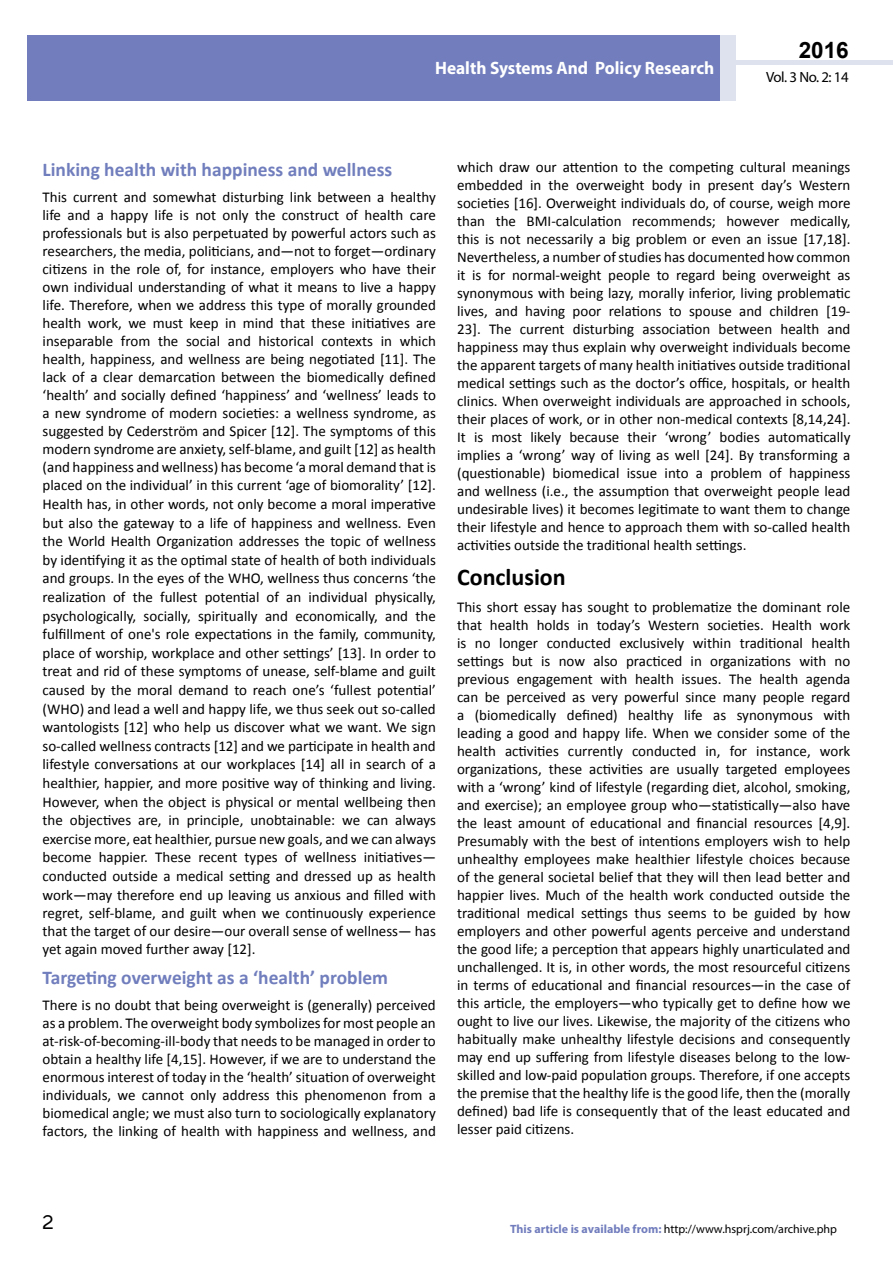
<style>
.page{position:relative;width:893px;height:1263px;background:#fff}
.page>*{position:absolute;margin:0;border:0;box-sizing:border-box;transform-origin:0 0}
.t1{font:25.5px "Tunga";color:#000}
.t2{font:700 24px "Calibri";color:#000}
.t3{font:700 22.5px "Arial";color:#000}
.t4{font:700 19.5px "Calibri";color:#717ebd}
.t5{font:700 18px "Myriad Pro";color:#fff;scale:.96 1}
.t6{font:15px/18px "Calibri";color:#000;text-align:justify}
.t7{font:14.85px "Myriad Pro";letter-spacing:-.03em;color:#000}
.t8{font:12px "Myriad Pro";color:#000}
.s1{font-weight:700;color:#717dbd}
</style>
<div class="page">
<div style="left:27px;top:35px;width:694px;height:66px;background:#717dbd"></div>
<div style="left:720px;top:35px;width:16px;height:66px;background:#dee1ee"></div>
<div style="left:736px;top:60px;width:157px;height:5px;background:#dee1ee"></div>
<p class="t5" style="left:435px;top:57px;width:292px">Health Systems And Policy Research</p>
<h3 class="t3" style="left:799px;top:35px;width:52px">2016</h3>
<p class="t7" style="left:766px;top:68px;width:84px">Vol. 3 No. 2: 14</p>
<h3 class="t4" style="left:43px;top:157px;width:351px">Linking health with happiness and wellness</h3>
<p class="t6" style="left:42px;top:188px;width:395px">This current and somewhat disturbing link between a healthy life and a happy life is not only the construct of health care professionals but is also perpetuated by powerful actors such as researchers, the media, politicians, and—not to forget—ordinary citizens in the role of, for instance, employers who have their own individual understanding of what it means to live a happy life. Therefore, when we address this type of morally grounded health work, we must keep in mind that these initiatives are inseparable from the social and historical contexts in which health, happiness, and wellness are being negotiated [11]. The lack of a clear demarcation between the biomedically defined ‘health’ and socially defined ‘happiness’ and ‘wellness’ leads to a new syndrome of modern societies: a wellness syndrome, as suggested by Cederström and Spicer [12]. The symptoms of this modern syndrome are anxiety, self-blame, and guilt [12] as health (and happiness and wellness) has become ‘a moral demand that is placed on the individual’ in this current ‘age of biomorality’ [12].<br>Health has, in other words, not only become a moral imperative but also the gateway to a life of happiness and wellness. Even the World Health Organization addresses the topic of wellness by identifying it as the optimal state of health of both individuals and groups. In the eyes of the WHO, wellness thus concerns ‘the realization of the fullest potential of an individual physically, psychologically, socially, spiritually and economically, and the fulfillment of one's role expectations in the family, community, place of worship, workplace and other settings’ [13]. In order to treat and rid of these symptoms of unease, self-blame and guilt caused by the moral demand to reach one’s ‘fullest potential’ (WHO) and lead a well and happy life, we thus seek out so-called wantologists [12] who help us discover what we want. We sign so-called wellness contracts [12] and we participate in health and lifestyle conversations at our workplaces [14] all in search of a healthier, happier, and more positive way of thinking and living.<br>However, when the object is physical or mental wellbeing then the objectives are, in principle, unobtainable: we can always exercise more, eat healthier, pursue new goals, and we can always become happier. These recent types of wellness initiatives— conducted outside a medical setting and dressed up as health work—may therefore end up leaving us anxious and filled with regret, self-blame, and guilt when we continuously experience that the target of our desire—our overall sense of wellness— has yet again moved further away [12].</p>
<h3 class="t4" style="left:43px;top:964px;width:347px">Targeting overweight as a ‘health’ problem</h3>
<p class="t6" style="left:43px;top:996px;width:395px">There is no doubt that being overweight is (generally) perceived as a problem. The overweight body symbolizes for most people an at-risk-of-becoming-ill-body that needs to be managed in order to obtain a healthy life [4,15]. However, if we are to understand the enormous interest of today in the ‘health’ situation of overweight individuals, we cannot only address this phenomenon from a biomedical angle; we must also turn to sociologically explanatory factors, the linking of health with happiness and wellness, and</p>
<p class="t6" style="left:457px;top:158px;width:395px">which draw our attention to the competing cultural meanings embedded in the overweight body in present day’s Western societies [16]. Overweight individuals do, of course, weigh more than the BMI-calculation recommends; however medically, this is not necessarily a big problem or even an issue [17,18].<br>Nevertheless, a number of studies has documented how common it is for normal-weight people to regard being overweight as synonymous with being lazy, morally inferior, living problematic lives, and having poor relations to spouse and children [19- 23]. The current disturbing association between health and happiness may thus explain why overweight individuals become the apparent targets of many health initiatives outside traditional medical settings such as the doctor’s office, hospitals, or health clinics. When overweight individuals are approached in schools, their places of work, or in other non-medical contexts [8,14,24].<br>It is most likely because their ‘wrong’ bodies automatically implies a ‘wrong’ way of living as well [24]. By transforming a (questionable) biomedical issue into a problem of happiness and wellness (i.e., the assumption that overweight people lead undesirable lives) it becomes legitimate to want them to change their lifestyle and hence to approach them with so-called health activities outside the traditional health settings.</p>
<h2 class="t2" style="left:457px;top:562px;width:110px">Conclusion</h2>
<p class="t6" style="left:457px;top:598px;width:395px">This short essay has sought to problematize the dominant role that health holds in today’s Western societies. Health work is no longer conducted exclusively within traditional health settings but is now also practiced in organizations with no previous engagement with health issues. The health agenda can be perceived as very powerful since many people regard a (biomedically defined) healthy life as synonymous with leading a good and happy life. When we consider some of the health activities currently conducted in, for instance, work organizations, these activities are usually targeted employees with a ‘wrong’ kind of lifestyle (regarding diet, alcohol, smoking, and exercise); an employee group who—statistically—also have the least amount of educational and financial resources [4,9].<br>Presumably with the best of intentions employers wish to help unhealthy employees make healthier lifestyle choices because of the general societal belief that they will then lead better and happier lives. Much of the health work conducted outside the traditional medical settings thus seems to be guided by how employers and other powerful agents perceive and understand the good life; a perception that appears highly unarticulated and unchallenged. It is, in other words, the most resourceful citizens in terms of educational and financial resources—in the case of this article, the employers—who typically get to define how we ought to live our lives. Likewise, the majority of the citizens who habitually make unhealthy lifestyle decisions and consequently may end up suffering from lifestyle diseases belong to the low&shy;skilled and low-paid population groups. Therefore, if one accepts the premise that the healthy life is the good life, then the (morally defined) bad life is consequently that of the least educated and lesser paid citizens.</p>
<h1 class="t1" style="left:42px;top:1205px;width:13px">2</h1>
<p class="t8" style="left:510px;top:1221px;width:329px"><span class="s1">This article is available from:</span> http://www.hsprj.com/archive.php</p>
</div>
